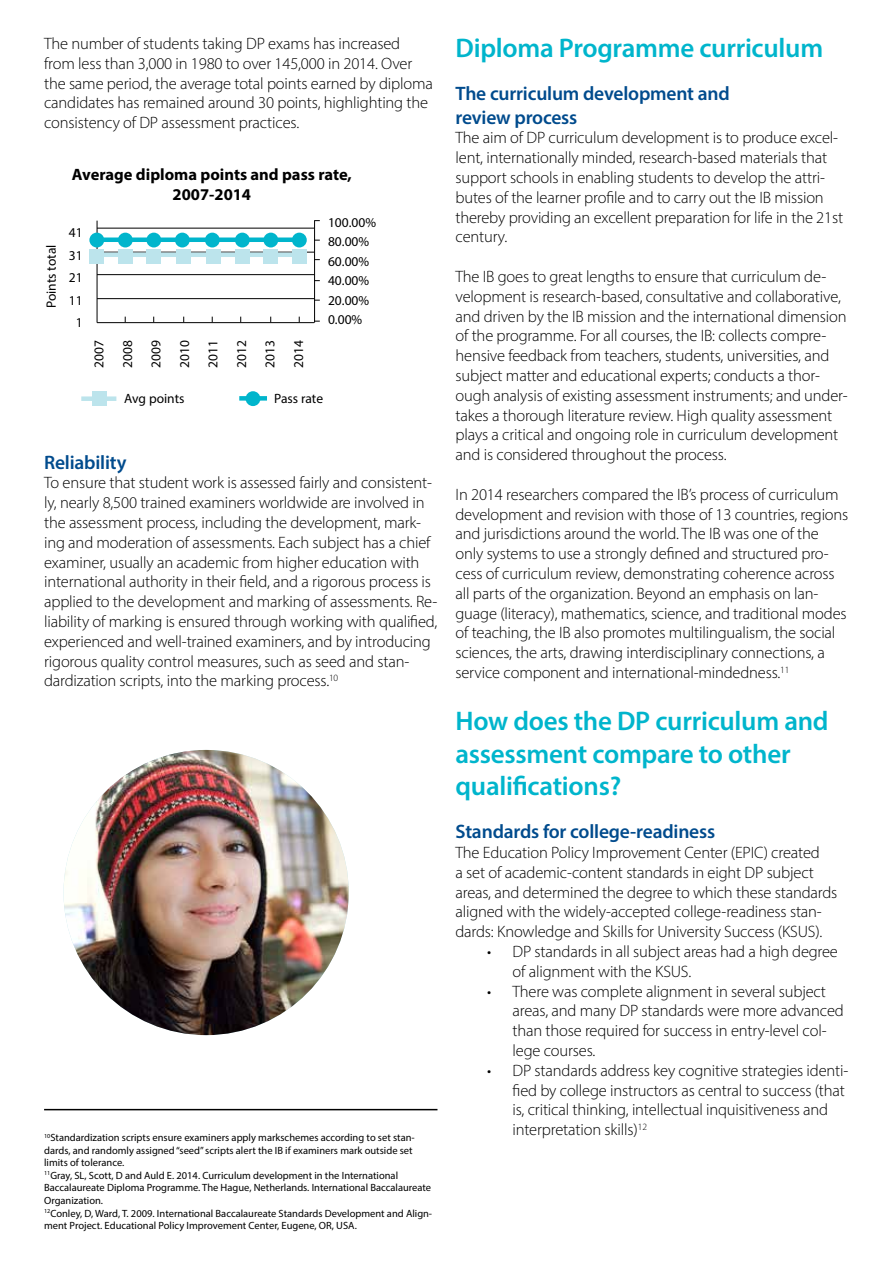
<style>
.page{position:relative;width:893px;height:1263px;background:#fff}
.page>*{position:absolute;margin:0;border:0;box-sizing:border-box;transform-origin:0 0}
.t1{font:600 27px/32.4px "Myriad Pro";letter-spacing:-.01em;color:#00b5cc}
.t2{font:600 19.5px/23.4px "Myriad Pro";letter-spacing:-.01em;color:#004b8d}
.t3{font:300 16.5px/19.8px "Myriad Pro";letter-spacing:-.01em;color:#000}
.t4{font:700 16.5px/19.8px "Myriad Pro";color:#000;text-align:center}
.t5{font:13.5px/28.5px "Myriad Pro";color:#000;text-align:justify}
.t6{font:10.5px/12.6px "Myriad Pro";color:#000}
</style>
<div class="page">
<hr style="left:44px;top:1109px;width:393px;height:1px;background:#000">
<img style="left:64px;top:750px;width:285px;height:285px;border-radius:143px">
<hr style="left:97px;top:221px;width:1px;height:102px;background:#000">
<hr style="left:314px;top:221px;width:1px;height:102px;background:#000">
<hr style="left:97px;top:322px;width:217px;height:1px;background:#000">
<hr style="left:97px;top:298px;width:217px;height:1px;background:#000">
<hr style="left:97px;top:274px;width:217px;height:1px;background:#000">
<hr style="left:97px;top:252px;width:217px;height:1px;background:#000">
<hr style="left:97px;top:228px;width:217px;height:1px;background:#000">
<div style="left:89px;top:249px;width:15px;height:15px;background:#bce4ec"></div>
<div style="left:118px;top:249px;width:15px;height:15px;background:#bce4ec"></div>
<div style="left:146px;top:249px;width:15px;height:15px;background:#bce4ec"></div>
<div style="left:176px;top:249px;width:15px;height:15px;background:#bce4ec"></div>
<div style="left:206px;top:249px;width:15px;height:15px;background:#bce4ec"></div>
<div style="left:235px;top:249px;width:15px;height:15px;background:#bce4ec"></div>
<div style="left:263px;top:249px;width:15px;height:15px;background:#bce4ec"></div>
<div style="left:292px;top:249px;width:15px;height:15px;background:#bce4ec"></div>
<div style="left:89px;top:233px;width:15px;height:14px;background:#00b5cc;border-radius:50%"></div>
<div style="left:118px;top:233px;width:15px;height:14px;background:#00b5cc;border-radius:50%"></div>
<div style="left:146px;top:233px;width:15px;height:14px;background:#00b5cc;border-radius:50%"></div>
<div style="left:175px;top:233px;width:15px;height:14px;background:#00b5cc;border-radius:50%"></div>
<div style="left:205px;top:233px;width:15px;height:14px;background:#00b5cc;border-radius:50%"></div>
<div style="left:235px;top:233px;width:15px;height:14px;background:#00b5cc;border-radius:50%"></div>
<div style="left:263px;top:233px;width:15px;height:14px;background:#00b5cc;border-radius:50%"></div>
<div style="left:292px;top:233px;width:15px;height:14px;background:#00b5cc;border-radius:50%"></div>
<div style="left:93px;top:237px;width:207px;height:5px;background:#00b5cc"></div>
<div style="left:93px;top:252px;width:207px;height:5px;background:#bce4ec"></div>
<div style="left:92px;top:391px;width:15px;height:15px;background:#bce4ec"></div>
<div style="left:81px;top:396px;width:35px;height:5px;background:#bce4ec"></div>
<div style="left:246px;top:391px;width:14px;height:15px;background:#00b5cc;border-radius:50%"></div>
<div style="left:239px;top:396px;width:28px;height:5px;background:#00b5cc"></div>
<p class="t3" style="left:44px;top:34px;width:390px">The number of students taking DP exams has increased from less than 3,000 in 1980 to over 145,000 in 2014. Over the same period, the average total points earned by diploma candidates has remained around 30 points, highlighting the consistency of DP assessment practices.</p>
<p class="t5" style="left:37px;top:308px;width:65px;rotate:-90deg">Points total</p>
<p class="t4" style="left:72px;top:164px;width:281px">Average diploma points and pass rate,<br>2007-2014</p>
<p class="t5" style="left:69px;top:221px;width:15px;line-height:22.5px;text-align:center">41<br>31<br>21<br>11<br>1</p>
<p class="t5" style="left:328px;top:212px;width:50px;line-height:19.5px;text-align:left">100.00%<br>80.00%<br>60.00%<br>40.00%<br>20.00%<br>0.00%</p>
<p class="t5" style="left:85px;top:368px;width:29px;rotate:-90deg">2007<br>2008<br>2009<br>2010<br>2011<br>2012<br>2013<br>2014</p>
<p class="t5" style="left:124px;top:384px;width:62px">Avg points</p>
<p class="t5" style="left:274px;top:384px;width:50px">Pass rate</p>
<p class="t2" style="left:44px;top:450px;width:84px">Reliability</p>
<p class="t3" style="left:44px;top:473px;width:395px">To ensure that student work is assessed fairly and consistent&shy;ly, nearly 8,500 trained examiners worldwide are involved in the assessment process, including the development, mark&shy;ing and moderation of assessments. Each subject has a chief examiner, usually an academic from higher education with international authority in their field, and a rigorous process is applied to the development and marking of assessments. Re&shy;liability of marking is ensured through working with qualified, experienced and well-trained examiners, and by introducing rigorous quality control measures, such as seed and stan&shy;dardization scripts, into the marking process.<sup>10</sup></p>
<p class="t6" style="left:44px;top:1131px;width:390px"><sup>10</sup>Standardization scripts ensure examiners apply markschemes according to set stan&shy;dards, and randomly assigned “seed” scripts alert the IB if examiners mark outside set limits of tolerance.<br><sup>11</sup>Gray, SL, Scott, D and Auld E. 2014. Curriculum development in the International Baccalaureate Diploma Programme. The Hague, Netherlands. International Baccalaureate Organization.<br><sup>12</sup>Conley, D, Ward, T. 2009. International Baccalaureate Standards Development and Align&shy;ment Project. Educational Policy Improvement Center, Eugene, OR, USA.</p>
<h1 class="t1" style="left:455px;top:31px;width:369px">Diploma Programme curriculum</h1>
<p class="t2" style="left:455px;top:81px;width:276px">The curriculum development and review process</p>
<p class="t3" style="left:455px;top:128px;width:389px">The aim of DP curriculum development is to produce excel&shy;lent, internationally minded, research-based materials that support schools in enabling students to develop the attri&shy;butes of the learner profile and to carry out the IB mission thereby providing an excellent preparation for life in the 21st century.</p>
<p class="t3" style="left:455px;top:266px;width:394px">The IB goes to great lengths to ensure that curriculum de&shy;velopment is research-based, consultative and collaborative, and driven by the IB mission and the international dimension of the programme. For all courses, the IB: collects compre&shy;hensive feedback from teachers, students, universities, and subject matter and educational experts; conducts a thor&shy;ough analysis of existing assessment instruments; and under&shy;takes a thorough literature review. High quality assessment plays a critical and ongoing role in curriculum development and is considered throughout the process.</p>
<p class="t3" style="left:455px;top:484px;width:394px">In 2014 researchers compared the IB’s process of curriculum development and revision with those of 13 countries, regions and jurisdictions around the world. The IB was one of the only systems to use a strongly defined and structured pro&shy;cess of curriculum review, demonstrating coherence across all parts of the organization. Beyond an emphasis on lan&shy;guage (literacy), mathematics, science, and traditional modes of teaching, the IB also promotes multilingualism, the social sciences, the arts, drawing interdisciplinary connections, a service component and international-mindedness.<sup>11</sup></p>
<h1 class="t1" style="left:455px;top:704px;width:375px">How does the DP curriculum and assessment compare to other qualifications?</h1>
<p class="t2" style="left:455px;top:819px;width:261px">Standards for college-readiness</p>
<p class="t3" style="left:455px;top:842px;width:383px">The Education Policy Improvement Center (EPIC) created<br>a set of academic-content standards in eight DP subject areas, and determined the degree to which these standards aligned with the widely-accepted college-readiness stan&shy;dards: Knowledge and Skills for University Success (KSUS).</p>
<p class="t3" style="left:512px;top:941px;width:327px;text-indent:-25px">• DP standards in all subject areas had a high degree of alignment with the KSUS.</p>
<p class="t3" style="left:512px;top:981px;width:333px;text-indent:-25px">• There was complete alignment in several subject areas, and many DP standards were more advanced than those required for success in entry-level col&shy;lege courses.</p>
<p class="t3" style="left:512px;top:1060px;width:337px;text-indent:-25px">• DP standards address key cognitive strategies identi&shy;fied by college instructors as central to success (that is, critical thinking, intellectual inquisitiveness and interpretation skills)<sup>12</sup></p>
</div>
